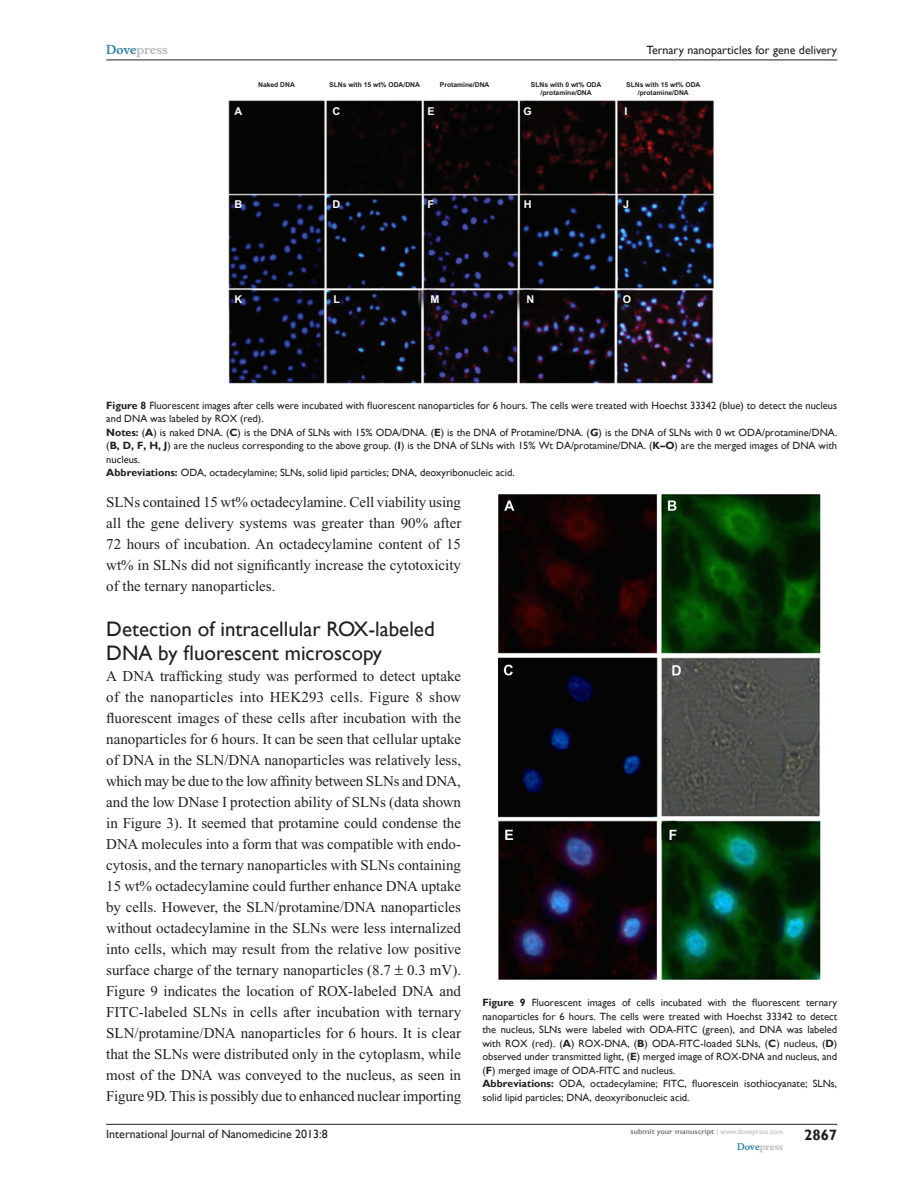
<style>
.page{position:relative;width:918px;height:1188px;background:#fff}
.page>*{position:absolute;margin:0;border:0;box-sizing:border-box;transform-origin:0 0}
.t1{font:21px/24px "Gill Sans";color:#231f20}
.TxF{font:15px/21px "Times New Roman";letter-spacing:-.01em;color:#231f20;text-align:justify}
.t2{font:700 15px "Gill Sans";color:#231f20}
.t3{font:12px "Gill Sans";color:#231f20}
.t4{font:700 12px "Musee";color:#b8b9bc}
.t5{font:700 10.8px "Arial";color:#fff}
.FC{font:10.5px/13.5px "Gill Sans";color:#231f20;text-align:justify}
.TSNRI{font:10.5px/13.5px "Gill Sans";color:#231f20}
.t6{font:700 9px "Musee";color:#b8b9bc}
.t7{font:700 7.5px "Gill Sans";color:#808285}
.t8{font:700 6.75px/8.1px "Arial";color:#231f20;text-align:center}
.s1{color:#3485ae}
.s2{font-weight:700}
.s3{font-weight:400;color:#b8b9bc}
</style>
<div class="page">
<hr style="left:106px;top:1124px;width:731px;height:1px;background:#231f20">
<hr style="left:106px;top:60px;width:731px;height:1px;background:#231f20">
<img style="left:229px;top:100px;width:485px;height:284px">
<img style="left:499px;top:495px;width:321px;height:485px">
<p class="t4" style="left:106px;top:43px;width:63px"><span class="s1">Dove</span>press</p>
<p class="t8" style="left:258px;top:80px;width:38px">Naked DNA</p>
<p class="t3" style="left:647px;top:43px;width:192px">Ternary nanoparticles for gene delivery</p>
<p class="t8" style="left:329px;top:80px;width:92px">SLNs with 15 wt% ODA/DNA</p>
<p class="t8" style="left:531px;top:80px;width:72px">SLNs with 0 wt% ODA /protamine/DNA</p>
<p class="t8" style="left:626px;top:80px;width:76px">SLNs with 15 wt% ODA /protamine/DNA</p>
<p class="t8" style="left:440px;top:80px;width:51px">Protamine/DNA</p>
<p class="t5" style="left:235px;top:105px;width:9px">A</p>
<p class="t5" style="left:332px;top:105px;width:9px">C</p>
<p class="t5" style="left:427px;top:105px;width:9px">E</p>
<p class="t5" style="left:523px;top:105px;width:10px">G</p>
<p class="t5" style="left:625px;top:105px;width:5px">I</p>
<p class="t5" style="left:235px;top:198px;width:9px">B</p>
<p class="t5" style="left:332px;top:198px;width:9px">D</p>
<p class="t5" style="left:428px;top:198px;width:8px">F</p>
<p class="t5" style="left:524px;top:198px;width:9px">H</p>
<p class="t5" style="left:623px;top:198px;width:8px">J</p>
<p class="t5" style="left:235px;top:293px;width:9px">K</p>
<p class="t5" style="left:334px;top:293px;width:8px">L</p>
<p class="t5" style="left:430px;top:293px;width:10px">M</p>
<p class="t5" style="left:526px;top:293px;width:9px">N</p>
<p class="t5" style="left:623px;top:293px;width:10px">O</p>
<p class="FC" style="left:106px;top:399px;width:732px"><span class="s2">Figure 8</span> Fluorescent images after cells were incubated with fluorescent nanoparticles for 6 hours. The cells were treated with Hoechst 33342 (blue) to detect the nucleus and DNA was labeled by ROX (red).</p>
<p class="FC" style="left:106px;top:426px;width:732px"><span class="s2">Notes:</span> (<span class="s2">A</span>) is naked DNA. (<span class="s2">C</span>) is the DNA of SLNs with 15% ODA/DNA. (<span class="s2">E</span>) is the DNA of Protamine/DNA. (<span class="s2">G</span>) is the DNA of SLNs with 0 wt ODA/protamine/DNA. (<span class="s2">B, D, F, H, J</span>) are the nucleus corresponding to the above group. (<span class="s2">I</span>) is the DNA of SLNs with 15% Wt DA/protamine/DNA. (<span class="s2">K–O</span>) are the merged images of DNA with nucleus.</p>
<p class="TSNRI" style="left:106px;top:466px;width:410px"><span class="s2">Abbreviations:</span> ODA, octadecylamine; SLNs, solid lipid particles; DNA, deoxyribonucleic acid.</p>
<p class="TxF" style="left:106px;top:491px;width:357px">SLNs contained 15 wt% octadecylamine. Cell viability using all the gene delivery systems was greater than 90% after 72 hours of incubation. An octadecylamine content of 15 wt% in SLNs did not significantly increase the cytotoxicity of the ternary nanoparticles.</p>
<h2 class="t1" style="left:106px;top:617px;width:330px">Detection of intracellular ROX-labeled<br>DNA by fl uorescent microscopy</h2>
<p class="TxF" style="left:106px;top:665px;width:356px">A DNA trafficking study was performed to detect uptake of the nanoparticles into HEK293 cells. Figure 8 show fluorescent images of these cells after incubation with the nanoparticles for 6 hours. It can be seen that cellular uptake of DNA in the SLN/DNA nanoparticles was relatively less, which may be due to the low affinity between SLNs and DNA, and the low DNase I protection ability of SLNs (data shown in Figure 3). It seemed that protamine could condense the DNA molecules into a form that was compatible with endo&shy;cytosis, and the ternary nanoparticles with SLNs containing 15 wt% octadecylamine could further enhance DNA uptake by cells. However, the SLN/protamine/DNA nanoparticles without octadecylamine in the SLNs were less internalized into cells, which may result from the relative low positive surface charge of the ternary nanoparticles (8.7 0.3 mV).<br>Figure 9 indicates the location of ROX-labeled DNA and FITC-labeled SLNs in cells after incubation with ternary SLN/protamine/DNA nanoparticles for 6 hours. It is clear that the SLNs were distributed only in the cytoplasm, while most of the DNA was conveyed to the nucleus, as seen in Figure 9D. This is possibly due to enhanced nuclear importing</p>
<p class="FC" style="left:482px;top:996px;width:356px"><span class="s2">Figure 9</span> Fluorescent images of cells incubated with the fluorescent ternary nanoparticles for 6 hours. The cells were treated with Hoechst 33342 to detect the nucleus, SLNs were labeled with ODA-FITC (green), and DNA was labeled with ROX (red). (<span class="s2">A</span>) ROX-DNA, (<span class="s2">B</span>) ODA-FITC-loaded SLNs, (<span class="s2">C</span>) nucleus, (<span class="s2">D</span>) observed under transmitted light, (<span class="s2">E</span>) merged image of ROX-DNA and nucleus, and (<span class="s2">F</span>) merged image of ODA-FITC and nucleus.</p>
<p class="TSNRI" style="left:482px;top:1077px;width:356px"><span class="s2">Abbreviations:</span> ODA, octadecylamine; FITC, fl uorescein isothiocyanate; SLNs, solid lipid particles; DNA, deoxyribonucleic acid.</p>
<p class="t3" style="left:106px;top:1127px;width:223px">International Journal of Nanomedicine 2013:8</p>
<p class="t7" style="left:631px;top:1127px;width:154px">submit your manuscript <span class="s3">| www.dovepress.com</span></p>
<p class="t6" style="left:737px;top:1141px;width:48px"><span class="s1">Dove</span>press</p>
<p class="t2" style="left:804px;top:1126px;width:35px">2867</p>
</div>
